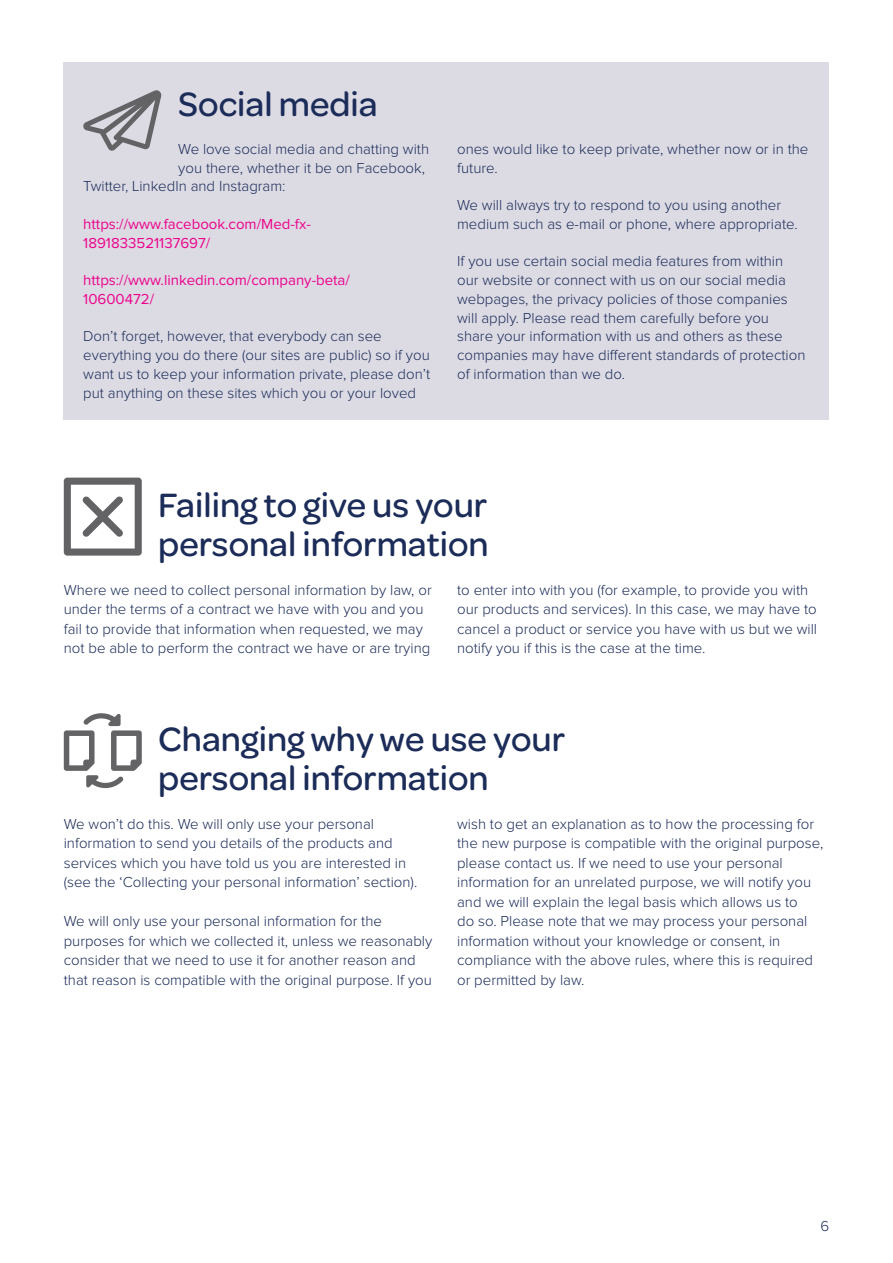
<style>
.page{position:relative;width:893px;height:1263px;background:#fff}
.page>*{position:absolute;margin:0;border:0;box-sizing:border-box;transform-origin:0 0}
.t1{font:500 36px/39px "Omnes";color:#1c2c59}
.t2{font:300 15px/19.5px "Proxima Nova";color:#1c2c59}
.t3{font:15px/18.8px "Proxima Nova";color:#ed028c}
</style>
<div class="page">
<div style="left:64px;top:62px;width:765px;height:357px;background:#dcdbe4"></div>
<svg style="left:64px;top:478px;width:78px;height:78px"></svg>
<svg style="left:64px;top:713px;width:78px;height:75px"></svg>
<svg style="left:83px;top:90px;width:78px;height:61px"></svg>
<h1 class="t1" style="left:178px;top:82px;width:201px">Social media</h1>
<p class="t2" style="left:178px;top:140px;width:252px">We love social media and chatting with</p>
<p class="t2" style="left:178px;top:158px;width:248px">you there, whether it be on Facebook,</p>
<p class="t2" style="left:83px;top:177px;width:204px">Twitter, LinkedIn and Instagram:</p>
<p class="t3" style="left:83px;top:215px;width:229px">https://www.facebook.com/Med-fx-<br>1891833521137697/</p>
<p class="t3" style="left:83px;top:271px;width:268px">https://www.linkedin.com/company-beta/<br>10600472/</p>
<p class="t2" style="left:83px;top:327px;width:348px;line-height:18.8px">Don’t forget, however, that everybody can see everything you do there (our sites are public) so if you want us to keep your information private, please don’t put anything on these sites which you or your loved</p>
<p class="t2" style="left:457px;top:140px;width:353px;line-height:18.8px">ones would like to keep private, whether now or in the future.</p>
<p class="t2" style="left:457px;top:196px;width:342px;line-height:18.8px">We will always try to respond to you using another medium such as e-mail or phone, where appropriate.</p>
<p class="t2" style="left:457px;top:252px;width:350px;line-height:18.8px">If you use certain social media features from within our website or connect with us on our social media webpages, the privacy policies of those companies will apply. Please read them carefully before you share your information with us and others as these companies may have different standards of protection of information than we do.</p>
<h1 class="t1" style="left:158px;top:483px;width:332px">Failing to give us your personal information</h1>
<p class="t2" style="left:64px;top:580px;width:370px">Where we need to collect personal information by law, or under the terms of a contract we have with you and you fail to provide that information when requested, we may not be able to perform the contract we have or are trying</p>
<p class="t2" style="left:457px;top:580px;width:362px">to enter into with you (for example, to provide you with our products and services). In this case, we may have to cancel a product or service you have with us but we will notify you if this is the case at the time.</p>
<h1 class="t1" style="left:158px;top:717px;width:408px">Changing why we use your personal information</h1>
<p class="t2" style="left:64px;top:814px;width:355px">We won’t do this. We will only use your personal information to send you details of the products and services which you have told us you are interested in (see the ‘Collecting your personal information’ section).</p>
<p class="t2" style="left:64px;top:912px;width:370px">We will only use your personal information for the purposes for which we collected it, unless we reasonably consider that we need to use it for another reason and that reason is compatible with the original purpose. If you</p>
<p class="t2" style="left:457px;top:814px;width:368px">wish to get an explanation as to how the processing for the new purpose is compatible with the original purpose, please contact us. If we need to use your personal information for an unrelated purpose, we will notify you and we will explain the legal basis which allows us to<br>do so. Please note that we may process your personal information without your knowledge or consent, in compliance with the above rules, where this is required or permitted by law.</p>
<p class="t2" style="left:820px;top:1216px;width:10px">6</p>
</div>
